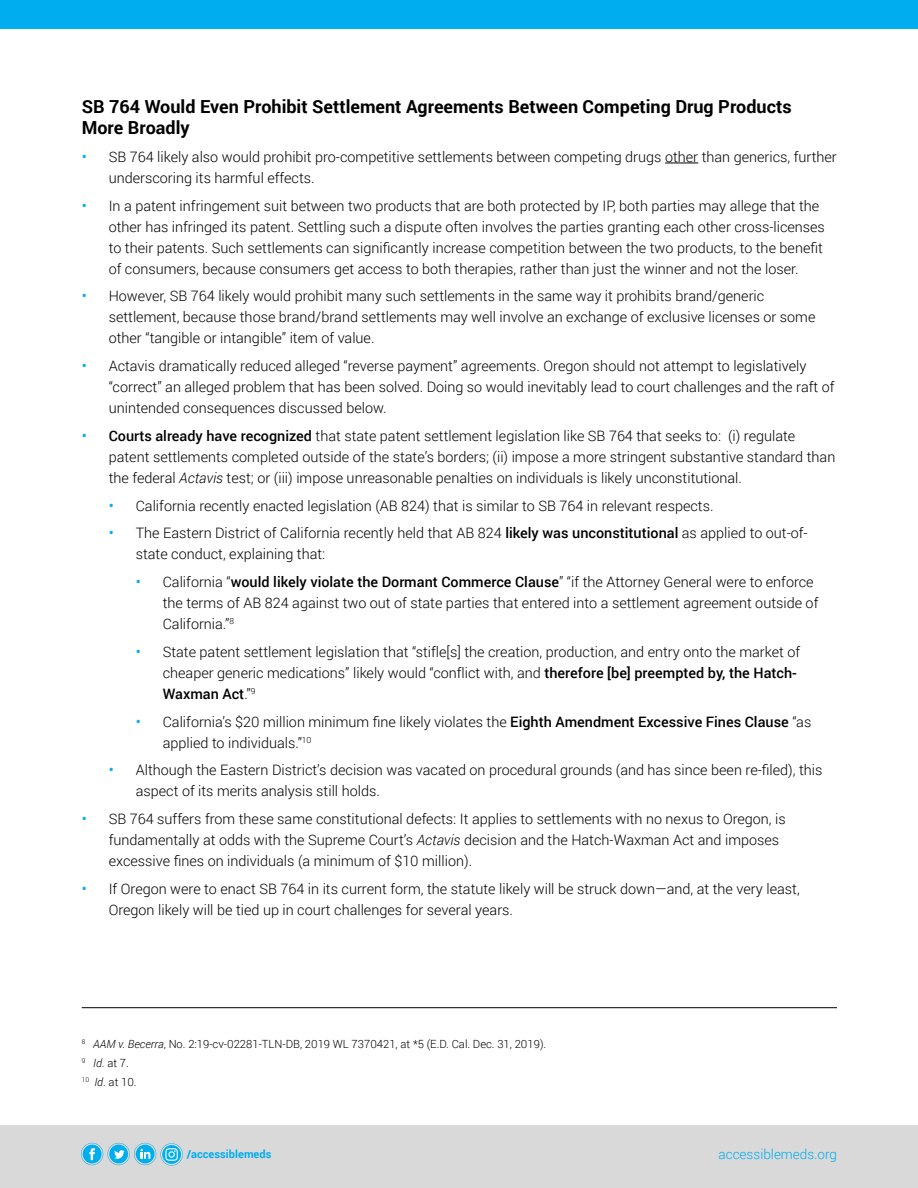
<style>
.page{position:relative;width:918px;height:1188px;background:#fff}
.page>*{position:absolute;margin:0;border:0;box-sizing:border-box;transform-origin:0 0}
.t1{font:700 18px/21px "Roboto";color:#000}
.t2{font:300 14.4px/21px "Roboto";color:#000}
.t3{font:300 13.5px "Roboto";color:#00aeef}
.t4{font:300 11.25px/18.9px "Roboto";color:#000}
.t5{font:700 11.1px "Roboto";color:#00aeef}
.s1{font-weight:400;font-size:15px;color:#00aeef}
.s2{font-weight:500}
.s3{font-style:italic}
</style>
<div class="page">
<div style="left:0;top:0;width:918px;height:29px;background:#00aeef"></div>
<div style="left:0;top:1125px;width:918px;height:63px;background:#d9d9d9"></div>
<svg style="left:81px;top:1142px;width:102px;height:24px"></svg>
<hr style="left:665px;top:163px;width:33px;height:1px;background:#000">
<hr style="left:82px;top:1007px;width:755px;height:1px;background:#000">
<p class="t1" style="left:82px;top:96px;width:711px">SB 764 Would Even Prohibit Settlement Agreements Between Competing Drug Products<br>More Broadly</p>
<p class="t2" style="left:109px;top:146px;width:730px;text-indent:-27px"><span class="s1">•</span> SB 764 likely also would prohibit pro-competitive settlements between competing drugs other than generics, further underscoring its harmful effects.</p>
<p class="t2" style="left:109px;top:195px;width:718px;text-indent:-27px"><span class="s1">•</span> In a patent infringement suit between two products that are both protected by IP, both parties may allege that the other has infringed its patent. Settling such a dispute often involves the parties granting each other cross-licenses to their patents. Such settlements can significantly increase competition between the two products, to the benefit of consumers, because consumers get access to both therapies, rather than just the winner and not the loser.</p>
<p class="t2" style="left:109px;top:285px;width:708px;text-indent:-27px"><span class="s1">•</span> However, SB 764 likely would prohibit many such settlements in the same way it prohibits brand/generic settlement, because those brand/brand settlements may well involve an exchange of exclusive licenses or some other “tangible or intangible” item of value.</p>
<p class="t2" style="left:109px;top:355px;width:727px;text-indent:-27px"><span class="s1">•</span> Actavis dramatically reduced alleged “reverse payment” agreements. Oregon should not attempt to legislatively “correct” an alleged problem that has been solved. Doing so would inevitably lead to court challenges and the raft of unintended consequences discussed below.</p>
<p class="t2" style="left:109px;top:425px;width:728px;text-indent:-27px"><span class="s1">•</span> <span class="s2">Courts already have recognized</span> that state patent settlement legislation like SB 764 that seeks to: (i) regulate patent settlements completed outside of the state’s borders; (ii) impose a more stringent substantive standard than the federal <span class="s3">Actavis</span> test; or (iii) impose unreasonable penalties on individuals is likely unconstitutional.</p>
<p class="t2" style="left:109px;top:495px;width:606px"><span class="s1">•</span> California recently enacted legislation (AB 824) that is similar to SB 764 in relevant respects.</p>
<p class="t2" style="left:136px;top:522px;width:673px;text-indent:-27px"><span class="s1">•</span> The Eastern District of California recently held that AB 824 <span class="s2">likely was unconstitutional</span> as applied to out-of&shy;state conduct, explaining that:</p>
<p class="t2" style="left:163px;top:571px;width:657px;text-indent:-27px"><span class="s1">•</span> California “<span class="s2">would likely violate the Dormant Commerce Clause</span>” “if the Attorney General were to enforce the terms of AB 824 against two out of state parties that entered into a settlement agreement outside of<br>California.”<sup>8</sup></p>
<p class="t2" style="left:163px;top:641px;width:639px;text-indent:-27px"><span class="s1">•</span> State patent settlement legislation that “stifle[s] the creation, production, and entry onto the market of cheaper generic medications” likely would “conflict with, and <span class="s2">therefore [be] preempted by, the Hatch-<br>Waxman Act</span>.”<sup>9</sup></p>
<p class="t2" style="left:163px;top:711px;width:650px;text-indent:-27px"><span class="s1">•</span> California’s $20 million minimum fine likely violates the <span class="s2">Eighth Amendment Excessive Fines Clause</span> “as applied to individuals.”<sup>10</sup></p>
<p class="t2" style="left:136px;top:759px;width:688px;text-indent:-27px"><span class="s1">•</span> Although the Eastern District’s decision was vacated on procedural grounds (and has since been re-filed), this aspect of its merits analysis still holds.</p>
<p class="t2" style="left:109px;top:808px;width:679px;text-indent:-27px"><span class="s1">•</span> SB 764 suffers from these same constitutional defects: It applies to settlements with no nexus to Oregon, is fundamentally at odds with the Supreme Court’s <span class="s3">Actavis</span> decision and the Hatch-Waxman Act and imposes excessive fines on individuals (a minimum of $10 million).</p>
<p class="t2" style="left:109px;top:878px;width:693px;text-indent:-27px"><span class="s1">•</span> If Oregon were to enact SB 764 in its current form, the statute likely will be struck down—and, at the very least,<br>Oregon likely will be tied up in court challenges for several years.</p>
<p class="t4" style="left:82px;top:1034px;width:466px"><sup>8</sup> <span class="s3">AAM v. Becerra</span>, No. 2:19-cv-02281-TLN-DB, 2019 WL 7370421, at *5 (E.D. Cal. Dec. 31, 2019).<br><sup>9</sup> <span class="s3">Id</span>. at 7.<br><sup>10</sup> <span class="s3">Id</span>. at 10.</p>
<p class="t5" style="left:187px;top:1146px;width:86px">/accessiblemeds</p>
<p class="t3" style="left:718px;top:1145px;width:120px">accessiblemeds.org</p>
</div>
